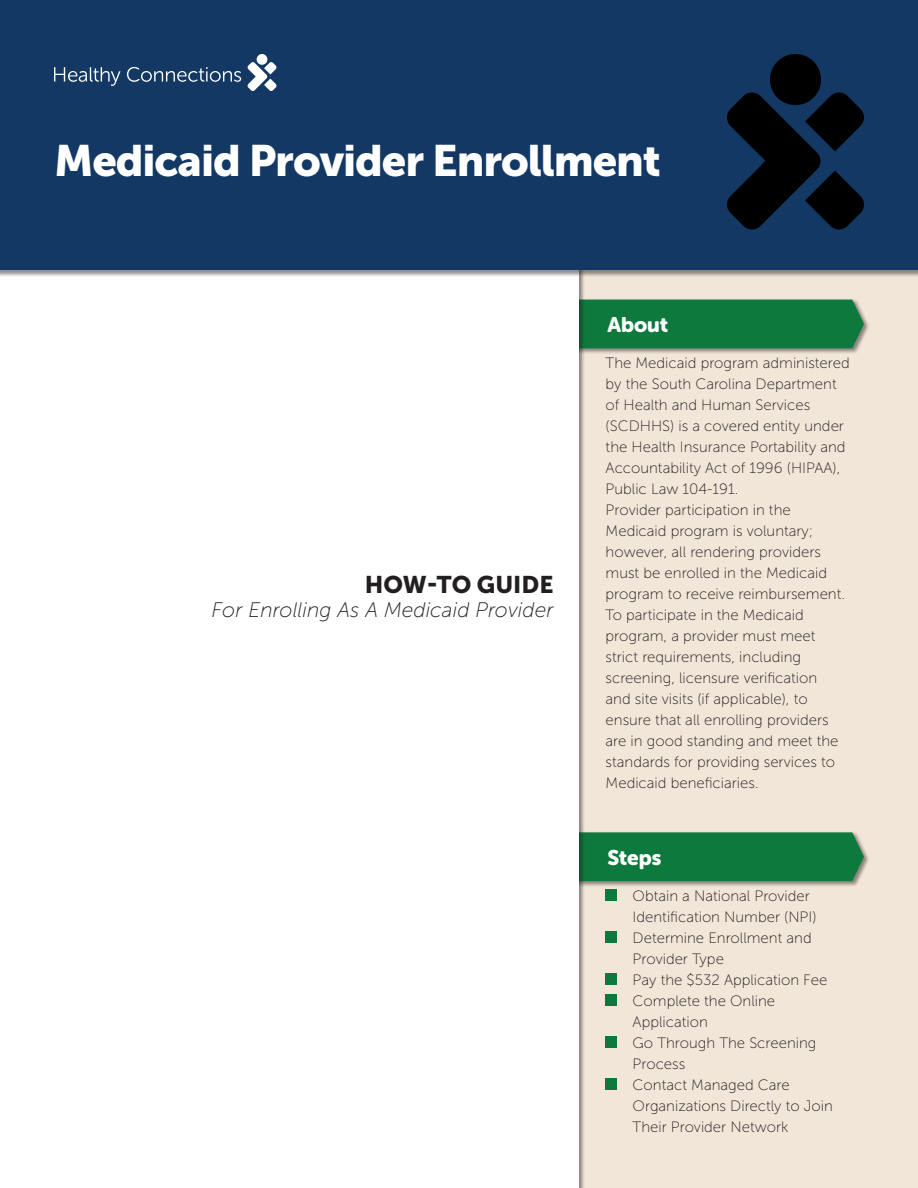
<style>
.page{position:relative;width:918px;height:1188px;background:#fff}
.page>*{position:absolute;margin:0;border:0;box-sizing:border-box;transform-origin:0 0}
.t1{font:43.65px "Museo Sans 900";letter-spacing:-.025em;color:#fff}
.t2{font:24px "Museo Sans 900";color:#231f20}
.t3{font:italic 21px "Museo Sans 100";color:#231f20}
.t4{font:21px "Museo Sans Rounded 900";color:#fff}
.t5{font:15px/21px "Museo Sans 100";color:#231f20}
</style>
<div class="page">
<div style="left:568px;top:237px;width:350px;height:951px;background:#f1e6d8"></div>
<div style="left:470px;top:831px;width:399px;height:56px;background:#231f20;opacity:.5"></div>
<div style="left:585px;top:832px;width:279px;height:49px;background:#0d793d"></div>
<div style="left:470px;top:298px;width:399px;height:56px;background:#231f20;opacity:.5"></div>
<div style="left:585px;top:300px;width:279px;height:48px;background:#0d793d"></div>
<div style="left:2px;top:256px;width:577px;height:932px;background:#fff"></div>
<div style="left:606px;top:890px;width:11px;height:11px;background:#0d793d"></div>
<div style="left:606px;top:932px;width:11px;height:11px;background:#0d793d"></div>
<div style="left:606px;top:974px;width:11px;height:11px;background:#0d793d"></div>
<div style="left:606px;top:995px;width:11px;height:11px;background:#0d793d"></div>
<div style="left:606px;top:1037px;width:11px;height:11px;background:#0d793d"></div>
<div style="left:606px;top:1079px;width:11px;height:11px;background:#0d793d"></div>
<div style="left:0;top:0;width:918px;height:277px;background:#231f20;opacity:.5"></div>
<div style="left:0;top:0;width:918px;height:270px;background:#133863"></div>
<svg style="left:727px;top:63px;width:137px;height:167px"></svg>
<div style="left:770px;top:54px;width:51px;height:51px;background:#000;border-radius:50%"></div>
<svg style="left:247px;top:62px;width:30px;height:29px"></svg>
<div style="left:257px;top:54px;width:10px;height:11px;background:#fff;border-radius:50%"></div>
<svg style="left:54px;top:67px;width:66px;height:19px"></svg>
<svg style="left:127px;top:67px;width:114px;height:15px"></svg>
<p class="t1" style="left:54px;top:136px;width:609px">Medicaid Provider Enrollment</p>
<p class="t2" style="left:365px;top:571px;width:190px">HOW-TO GUIDE</p>
<p class="t3" style="left:211px;top:599px;width:344px">For Enrolling As A Medicaid Provider</p>
<p class="t4" style="left:607px;top:312px;width:62px">About</p>
<p class="t5" style="left:606px;top:353px;width:246px">The Medicaid program administered by the South Carolina Department of Health and Human Services (SCDHHS) is a covered entity under the Health Insurance Portability and<br>Accountability Act of 1996 (HIPAA),<br>Public Law 104-191.</p>
<p class="t5" style="left:606px;top:500px;width:241px">Provider participation in the<br>Medicaid program is voluntary; however, all rendering providers must be enrolled in the Medicaid program to receive reimbursement.<br>To participate in the Medicaid program, a provider must meet strict requirements, including screening, licensure verification and site visits (if applicable), to ensure that all enrolling providers are in good standing and meet the standards for providing services to<br>Medicaid beneficiaries.</p>
<p class="t4" style="left:608px;top:845px;width:55px">Steps</p>
<p class="t5" style="left:633px;top:886px;width:185px">Obtain a National Provider<br>Identification Number (NPI)</p>
<p class="t5" style="left:633px;top:928px;width:181px">Determine Enrollment and<br>Provider Type</p>
<p class="t5" style="left:633px;top:970px;width:196px">Pay the $532 Application Fee</p>
<p class="t5" style="left:633px;top:991px;width:144px">Complete the Online<br>Application</p>
<p class="t5" style="left:633px;top:1033px;width:185px">Go Through The Screening<br>Process</p>
<p class="t5" style="left:633px;top:1075px;width:202px">Contact Managed Care<br>Organizations Directly to Join<br>Their Provider Network</p>
</div>
